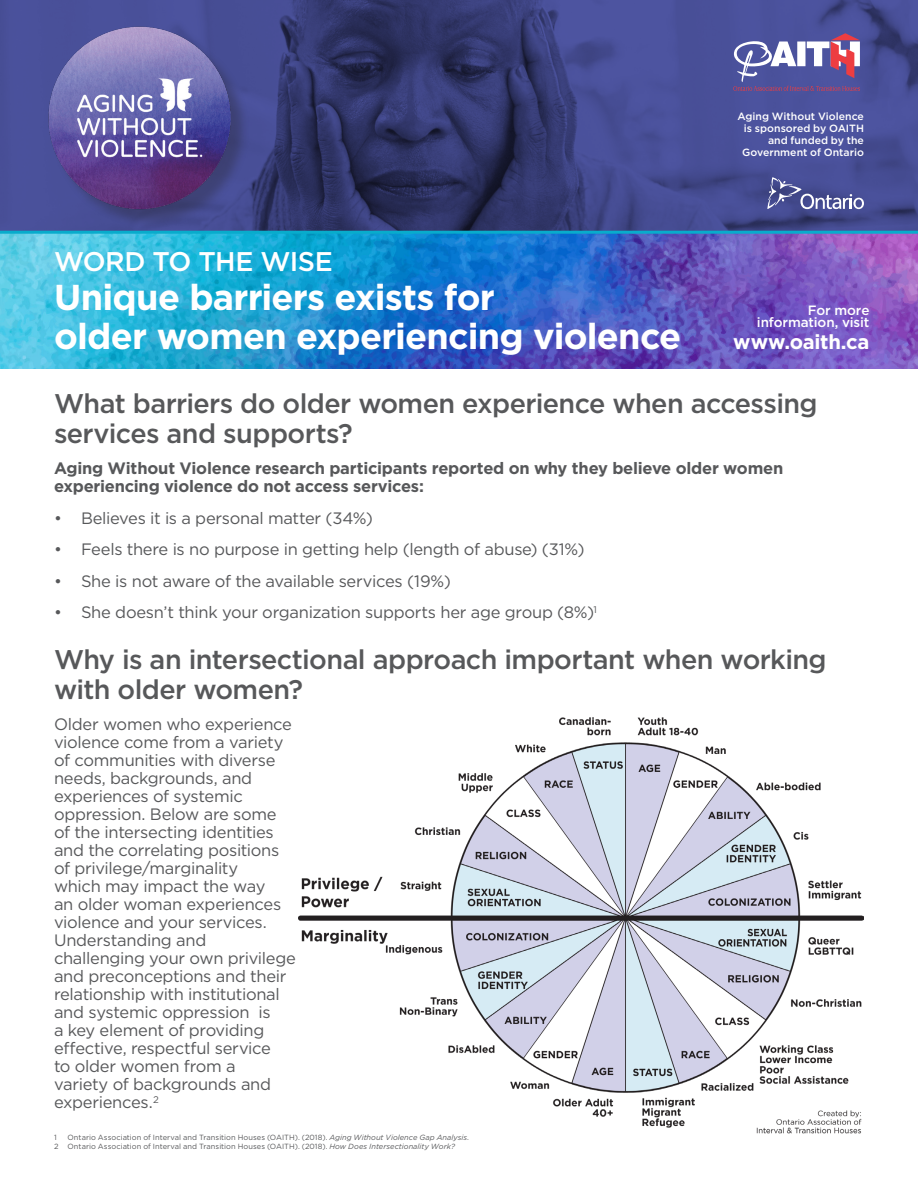
<style>
.page{position:relative;width:918px;height:1188px;background:#fff}
.page>*{position:absolute;margin:0;border:0;box-sizing:border-box;transform-origin:0 0}
.t1{font:700 36px/39px "Gotham";letter-spacing:-.02em;color:#fff}
.t2{font:500 27px/30px "Gotham";letter-spacing:-.02em;color:#57585a}
.t3{font:500 27px "Gotham";letter-spacing:-.02em;color:#fff}
.t4{font:700 20.25px "Gotham";letter-spacing:-.015em;color:#fff}
.t5{font:16.5px/18px "Gotham";letter-spacing:-.02em;color:#57585a}
.t6{font:700 16.5px/18px "Gotham";letter-spacing:-.015em;color:#57585a}
.t7{font:500 13.5px/12px "Gotham";letter-spacing:-.01em;color:#fff;text-align:right}
.t8{font:500 10.5px/12px "Gotham";letter-spacing:.005em;color:#fff;text-align:right}
.t9{font:7.5px "Gotham";letter-spacing:.005em;color:#57585a}
.s1{font-style:italic}
</style>
<div class="page">
<img style="left:299px;top:717px;width:565px;height:417px">
<svg style="left:0;top:0;width:918px;height:231px;background:#3d4382"></svg>
<img style="left:0;top:234px;width:918px;height:134px">
<div style="left:51px;top:30px;width:200px;height:199px;background:#231f20;opacity:.3"></div>
<img style="left:44px;top:21px;width:191px;height:193px">
<svg style="left:733px;top:33px;width:127px;height:58px"></svg>
<svg style="left:767px;top:177px;width:97px;height:32px;background:#6369a3"></svg>
<hr style="left:0;top:231px;width:918px;height:3px;background:#08accc">
<p class="t3" style="left:54px;top:244px;width:280px">WORD TO THE WISE</p>
<p class="t1" style="left:54px;top:277px;width:629px">Unique barriers exists for<br>older women experiencing violence</p>
<p class="t8" style="left:737px;top:110px;width:128px">Aging Without Violence is sponsored by OAITH and funded by the<br>Government of Ontario</p>
<p class="t7" style="left:757px;top:304px;width:114px">For more information, visit</p>
<p class="t4" style="left:733px;top:330px;width:138px">www.oaith.ca</p>
<p class="t2" style="left:54px;top:388px;width:765px">What barriers do older women experience when accessing services and supports?</p>
<p class="t6" style="left:54px;top:459px;width:731px">Aging Without Violence research participants reported on why they believe older women experiencing violence do not access services:</p>
<p class="t5" style="left:54px;top:509px;width:321px">• Believes it is a personal matter (34%)</p>
<p class="t5" style="left:54px;top:540px;width:532px">• Feels there is no purpose in getting help (length of abuse) (31%)</p>
<p class="t5" style="left:54px;top:572px;width:398px">• She is not aware of the available services (19%)</p>
<p class="t5" style="left:54px;top:603px;width:544px">• She doesn’t think your organization supports her age group (8%)<sup>1</sup></p>
<p class="t2" style="left:54px;top:644px;width:774px">Why is an intersectional approach important when working with older women?</p>
<p class="t5" style="left:54px;top:715px;width:243px">Older women who experience violence come from a variety of communities with diverse needs, backgrounds, and experiences of systemic oppression. Below are some of the intersecting identities and the correlating positions of privilege/marginality<br>which may impact the way<br>an older woman experiences violence and your services.<br>Understanding and challenging your own privilege and preconceptions and their relationship with institutional and systemic oppression is<br>a key element of providing effective, respectful service<br>to older women from a<br>variety of backgrounds and experiences.<sup>2</sup></p>
<p class="t9" style="left:54px;top:1133px;width:4px">1</p>
<p class="t9" style="left:68px;top:1133px;width:403px">Ontario Association of Interval and Transition Houses (OAITH). (2018). <span class="s1">Aging Without Violence Gap Analysis.</span></p>
<p class="t9" style="left:54px;top:1142px;width:403px">2 Ontario Association of Interval and Transition Houses (OAITH). (2018). <span class="s1">How Does Intersectionality Work?</span></p>
</div>
